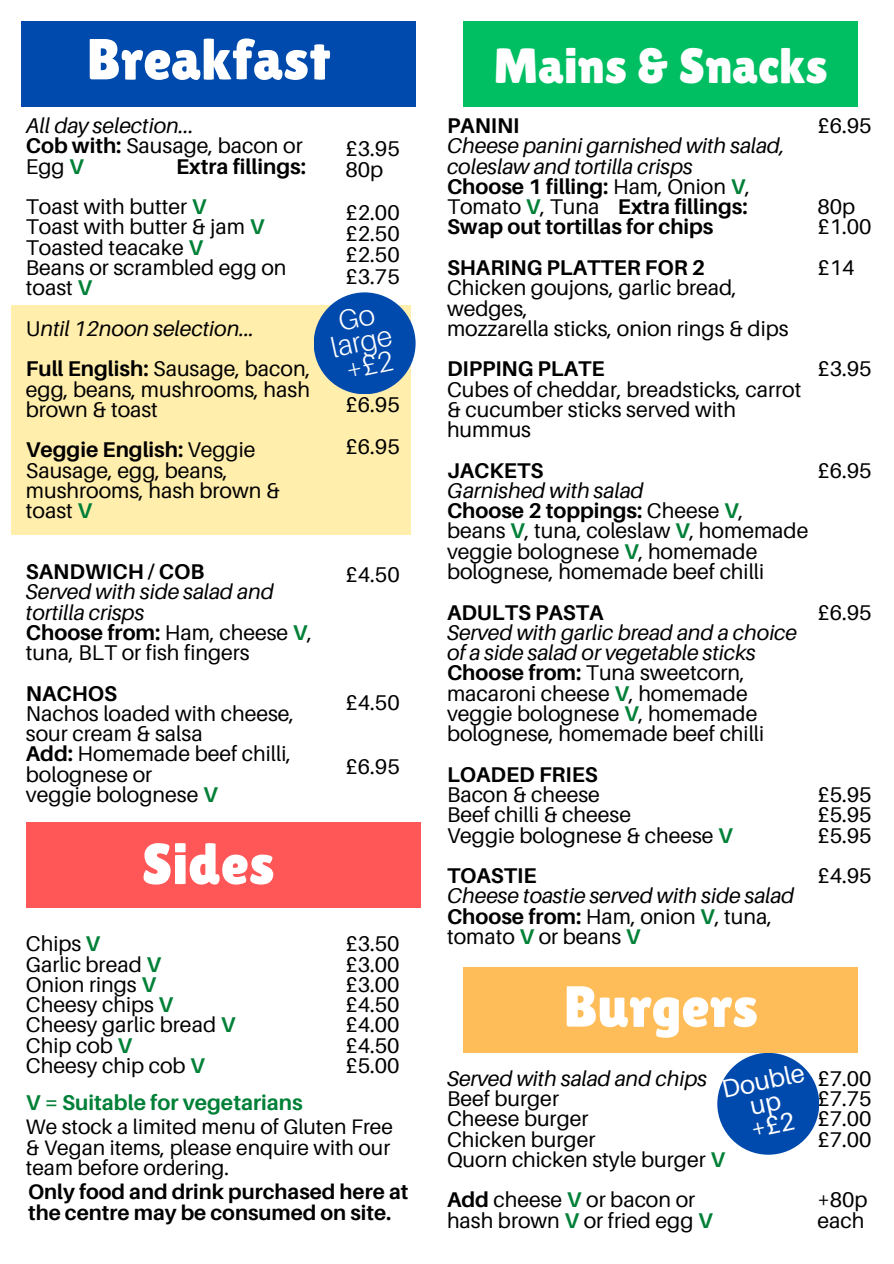
<style>
.page{position:relative;width:894px;height:1264px;background:#fff}
.page>*{position:absolute;margin:0;border:0;box-sizing:border-box;transform-origin:0 0}
.t1{font:57.6px "Lilita One";color:#fff}
.t2{font:49.5px "Lilita One";color:#fff}
.t3{font:300 28.5px/24.5px "Aileron";color:#fff;text-align:center}
.t4{font:25.5px/22.5px "Aileron";color:#fff;text-align:center}
.t5{font:700 21.45px "Aileron";color:#008037}
.t6{font:21.3px/20.2px "Aileron";color:#000}
.t7{font:italic 21.3px/20.2px "Aileron";color:#000}
.t8{font:700 21.3px/20.2px "Aileron";color:#000}
.t9{font:21px/20.2px "Aileron";color:#000}
.t10{font:700 21px/20.2px "Aileron";color:#000}
.s1{font-weight:700}
.s2{font-weight:700;color:#008037}
.s3{font-style:normal}
.s4{font-weight:400}
.s5{color:#008037}
</style>
<div class="page">
<div style="left:11px;top:305px;width:399px;height:230px;background:#ffeeac"></div>
<div style="left:21px;top:21px;width:394px;height:86px;background:#004aad"></div>
<div style="left:313px;top:292px;width:102px;height:102px;background:#004aad;border-radius:50%"></div>
<div style="left:463px;top:21px;width:394px;height:86px;background:#00bf63"></div>
<div style="left:717px;top:1052px;width:102px;height:102px;background:#004aad;border-radius:50%"></div>
<div style="left:26px;top:822px;width:394px;height:86px;background:#ff5757"></div>
<div style="left:463px;top:967px;width:394px;height:85px;background:#ffbd59"></div>
<p class="t1" style="left:86px;top:26px;width:245px">Breakfast</p>
<h1 class="t7" style="left:26px;top:115px;width:169px">All day selection...</h1>
<p class="t6" style="left:26px;top:135px;width:278px"><span class="s1">Cob with:</span> Sausage, bacon or<br>Egg <span class="s2">V</span></p>
<p class="t8" style="left:176px;top:156px;width:131px">Extra fillings:</p>
<p class="t6" style="left:26px;top:196px;width:182px">Toast with butter <span class="s2">V</span></p>
<p class="t6" style="left:26px;top:216px;width:240px">Toast with butter &amp; jam <span class="s2">V</span></p>
<p class="t6" style="left:26px;top:237px;width:179px">Toasted teacake <span class="s2">V</span></p>
<p class="t6" style="left:26px;top:257px;width:262px">Beans or scrambled egg on toast <span class="s2">V</span></p>
<p class="t7" style="left:26px;top:318px;width:230px"><span class="s3">U</span>ntil 12noon selection...</p>
<p class="t6" style="left:26px;top:358px;width:286px;text-align:justify"><span class="s1">Full English:</span> Sausage, bacon, egg, beans, mushrooms, hash brown &amp; toast</p>
<p class="t6" style="left:26px;top:439px;width:256px"><span class="s1">Veggie English:</span> Veggie<br>Sausage, egg, beans, mushrooms, hash brown &amp; toast <span class="s2">V</span></p>
<p class="t8" style="left:26px;top:561px;width:180px">SANDWICH / COB</p>
<p class="t7" style="left:26px;top:581px;width:249px">Served with side salad and tortilla crisps</p>
<p class="t6" style="left:26px;top:622px;width:288px"><span class="s1">Choose from:</span> Ham, cheese <span class="s2">V</span>, tuna, BLT or fish fingers</p>
<p class="t8" style="left:26px;top:682px;width:93px">NACHOS</p>
<p class="t6" style="left:26px;top:703px;width:270px">Nachos loaded with cheese, sour cream &amp; salsa</p>
<p class="t6" style="left:26px;top:743px;width:267px"><span class="s1">Add:</span> Homemade beef chilli, bolognese or</p>
<p class="t6" style="left:26px;top:784px;width:193px">veggie bolognese <span class="s2">V</span></p>
<p class="t1" style="left:142px;top:830px;width:134px">Sides</p>
<p class="t6" style="left:26px;top:933px;width:76px">Chips <span class="s2">V</span></p>
<p class="t6" style="left:26px;top:953px;width:137px">Garlic bread <span class="s2">V</span></p>
<p class="t6" style="left:26px;top:973px;width:132px">Onion rings <span class="s2">V</span></p>
<p class="t6" style="left:26px;top:994px;width:149px">Cheesy chips <span class="s2">V</span></p>
<p class="t6" style="left:26px;top:1014px;width:211px">Cheesy garlic bread <span class="s2">V</span></p>
<p class="t6" style="left:26px;top:1034px;width:108px">Chip cob <span class="s2">V</span></p>
<p class="t6" style="left:26px;top:1054px;width:180px">Cheesy chip cob <span class="s2">V</span></p>
<p class="t6" style="left:345px;top:138px;width:56px">£3.95</p>
<p class="t6" style="left:345px;top:159px;width:39px">80p</p>
<p class="t6" style="left:345px;top:202px;width:56px">£2.00</p>
<p class="t6" style="left:345px;top:223px;width:56px">£2.50</p>
<p class="t6" style="left:345px;top:244px;width:56px">£2.50</p>
<p class="t6" style="left:345px;top:266px;width:56px">£3.75</p>
<p class="t3" style="left:323px;top:311px;width:63px;rotate:-12deg">Go large</p>
<p class="t6" style="left:345px;top:394px;width:56px">£6.95</p>
<p class="t6" style="left:345px;top:436px;width:56px">£6.95</p>
<p class="t6" style="left:345px;top:564px;width:56px">£4.50</p>
<p class="t6" style="left:345px;top:692px;width:56px">£4.50</p>
<p class="t6" style="left:345px;top:756px;width:56px">£6.95</p>
<p class="t6" style="left:345px;top:933px;width:56px">£3.50 £3.00</p>
<p class="t6" style="left:345px;top:973px;width:56px">£3.00</p>
<p class="t6" style="left:345px;top:994px;width:56px">£4.50</p>
<p class="t6" style="left:345px;top:1014px;width:56px">£4.00</p>
<h1 class="t6" style="left:345px;top:1034px;width:56px">£4.50</h1>
<h4 class="t6" style="left:345px;top:1054px;width:56px">£5.00</h4>
<p class="t5" style="left:26px;top:1089px;width:278px">V = Suitable for vegetarians</p>
<p class="t9" style="left:26px;top:1116px;width:368px">We stock a limited menu of Gluten Free &amp; Vegan items, please enquire with our team before ordering.</p>
<p class="t10" style="left:28px;top:1181px;width:381px">Only food and drink purchased here at the centre may be consumed on site.</p>
<p class="t2" style="left:493px;top:37px;width:336px">Mains &amp; Snacks</p>
<h1 class="t8" style="left:447px;top:115px;width:74px">PANINI</h1>
<p class="t7" style="left:447px;top:135px;width:339px">Cheese panini garnished with salad, coleslaw and tortilla crisps</p>
<p class="t8" style="left:447px;top:176px;width:304px">Choose 1 filling: <span class="s4">Ham, Onion</span> <span class="s5">V</span><span class="s4">,<br>Tomato</span> <span class="s5">V</span><span class="s4">, Tuna</span> Extra fillings:</p>
<p class="t8" style="left:447px;top:216px;width:268px">Swap out tortillas for chips</p>
<p class="t8" style="left:447px;top:257px;width:260px">SHARING PLATTER FOR 2</p>
<p class="t6" style="left:447px;top:277px;width:291px">Chicken goujons, garlic bread, wedges,</p>
<p class="t6" style="left:447px;top:318px;width:343px">mozzarella sticks, onion rings &amp; dips</p>
<p class="t8" style="left:447px;top:358px;width:159px">DIPPING PLATE</p>
<p class="t6" style="left:447px;top:378px;width:356px">Cubes of cheddar, breadsticks, carrot &amp; cucumber sticks served with hummus</p>
<p class="t8" style="left:447px;top:459px;width:98px">JACKETS</p>
<p class="t7" style="left:447px;top:480px;width:198px">Garnished with salad</p>
<p class="t8" style="left:447px;top:500px;width:298px">Choose 2 toppings: <span class="s4">Cheese</span> <span class="s5">V</span><span class="s4">,</span></p>
<p class="t6" style="left:447px;top:520px;width:363px">beans <span class="s2">V</span>, tuna, coleslaw <span class="s2">V</span>, homemade veggie bolognese <span class="s2">V</span>, homemade bolognese, homemade beef chilli</p>
<p class="t8" style="left:447px;top:601px;width:158px">ADULTS PASTA</p>
<h5 class="t7" style="left:447px;top:622px;width:351px">Served with garlic bread and a choice of a side salad or vegetable sticks</h5>
<p class="t6" style="left:447px;top:662px;width:319px"><span class="s1">Choose from:</span> Tuna sweetcorn, macaroni cheese <span class="s2">V</span>, homemade veggie bolognese <span class="s2">V</span>, homemade bolognese, homemade beef chilli</p>
<h5 class="t8" style="left:447px;top:763px;width:152px">LOADED FRIES</h5>
<h2 class="t6" style="left:447px;top:784px;width:154px">Bacon &amp; cheese</h2>
<p class="t6" style="left:447px;top:804px;width:185px">Beef chilli &amp; cheese</p>
<p class="t6" style="left:447px;top:824px;width:287px">Veggie bolognese &amp; cheese <span class="s2">V</span></p>
<p class="t8" style="left:447px;top:865px;width:91px">TOASTIE</p>
<p class="t7" style="left:447px;top:885px;width:348px">Cheese toastie served with side salad</p>
<p class="t6" style="left:447px;top:905px;width:326px"><span class="s1">Choose from:</span> Ham, onion <span class="s2">V</span>, tuna,</p>
<p class="t6" style="left:447px;top:925px;width:195px">tomato <span class="s2">V</span> or beans <span class="s2">V</span></p>
<p class="t6" style="left:817px;top:115px;width:56px">£6.95</p>
<p class="t6" style="left:817px;top:196px;width:39px">80p</p>
<p class="t6" style="left:817px;top:216px;width:56px">£1.00</p>
<p class="t6" style="left:817px;top:257px;width:39px">£14</p>
<p class="t6" style="left:817px;top:358px;width:56px">£3.95</p>
<p class="t6" style="left:817px;top:459px;width:56px">£6.95</p>
<p class="t6" style="left:817px;top:601px;width:56px">£6.95</p>
<p class="t6" style="left:817px;top:784px;width:56px">£5.95</p>
<p class="t6" style="left:817px;top:804px;width:56px">£5.95</p>
<p class="t6" style="left:817px;top:824px;width:56px">£5.95</p>
<p class="t6" style="left:817px;top:865px;width:56px">£4.95</p>
<p class="t1" style="left:563px;top:973px;width:196px">Burgers</p>
<p class="t4" style="left:719px;top:1077px;width:85px;rotate:-12deg">Double up<br>+£2</p>
<p class="t7" style="left:447px;top:1067px;width:262px">Served with salad and chips</p>
<p class="t6" style="left:447px;top:1087px;width:113px">Beef burger</p>
<p class="t6" style="left:447px;top:1108px;width:143px">Cheese burger</p>
<p class="t6" style="left:447px;top:1128px;width:150px">Chicken burger</p>
<p class="t6" style="left:447px;top:1148px;width:279px">Quorn chicken style burger <span class="s2">V</span></p>
<p class="t6" style="left:447px;top:1189px;width:249px"><span class="s1">Add</span> cheese <span class="s2">V</span> or bacon or</p>
<p class="t6" style="left:447px;top:1209px;width:267px">hash brown <span class="s2">V</span> or fried egg <span class="s2">V</span></p>
<p class="t6" style="left:817px;top:1067px;width:56px">£7.00</p>
<p class="t6" style="left:817px;top:1087px;width:56px">£7.75</p>
<p class="t6" style="left:817px;top:1108px;width:56px">£7.00</p>
<p class="t6" style="left:817px;top:1128px;width:56px">£7.00</p>
<p class="t6" style="left:817px;top:1189px;width:52px">+80p</p>
<p class="t6" style="left:817px;top:1209px;width:48px">each</p>
</div>
